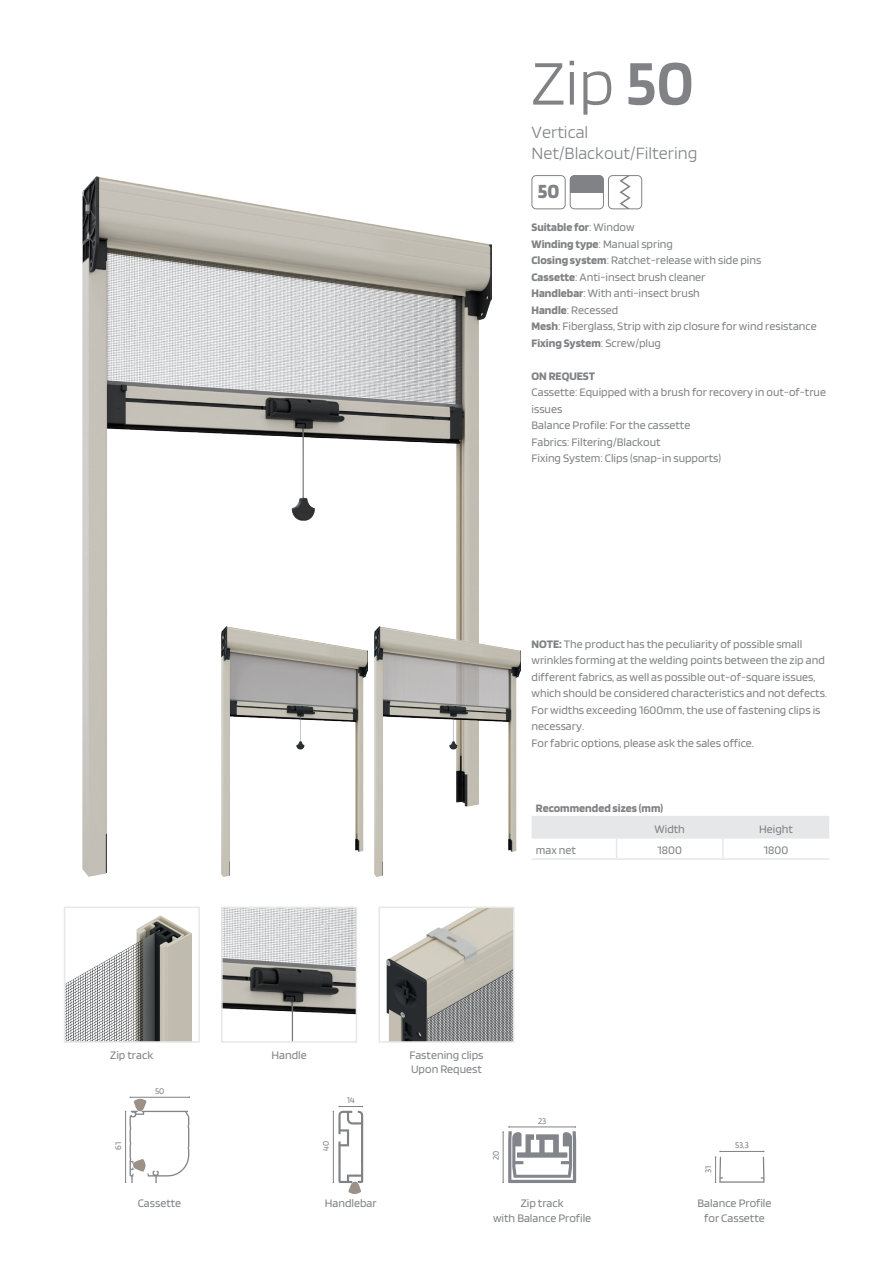
<style>
.page{position:relative;width:893px;height:1263px;background:#fff}
.page>*{position:absolute;margin:0;border:0;box-sizing:border-box;transform-origin:0 0}
.t1{font:300 66px "Blinker";color:#808285}
.t2{font:700 21px "Blinker";color:#808285}
.t3{font:300 18px/21.6px "Blinker";color:#808285}
.t4{font:12px/16.5px "Blinker";color:#808285}
.t5{font:700 12px "Blinker";color:#808285}
.t6{font:9px "Blinker";color:#808285}
.s1{font-weight:600}
.s2{font-weight:700}
</style>
<div class="page">
<img style="left:83px;top:177px;width:408px;height:700px">
<img style="left:67px;top:915px;width:124px;height:125px">
<div style="left:64px;top:907px;width:136px;height:136px;border:2px solid #e6e7e9"></div>
<img style="left:224px;top:910px;width:130px;height:130px">
<div style="left:221px;top:907px;width:136px;height:136px;border:2px solid #e6e7e9"></div>
<svg style="left:531px;top:816px;width:298px;height:42px"></svg>
<hr style="left:723px;top:837px;width:106px;height:1px;background:#e6e7e9">
<hr style="left:722px;top:838px;width:2px;height:20px;background:#e6e7e9">
<hr style="left:531px;top:858px;width:86px;height:2px;background:#e6e7e9">
<hr style="left:617px;top:858px;width:106px;height:2px;background:#e6e7e9">
<hr style="left:723px;top:858px;width:106px;height:2px;background:#e6e7e9">
<div style="left:531px;top:175px;width:35px;height:34px;border:1px solid #808285;border-radius:4px"></div>
<hr style="left:570px;top:176px;width:33px;height:1px;background:#808285">
<hr style="left:570px;top:177px;width:33px;height:1px;background:#808285">
<hr style="left:570px;top:178px;width:33px;height:1px;background:#808285">
<hr style="left:570px;top:179px;width:33px;height:1px;background:#808285">
<hr style="left:570px;top:180px;width:33px;height:1px;background:#808285">
<hr style="left:570px;top:181px;width:33px;height:1px;background:#808285">
<hr style="left:570px;top:182px;width:33px;height:1px;background:#808285">
<hr style="left:570px;top:183px;width:33px;height:1px;background:#808285">
<hr style="left:570px;top:184px;width:33px;height:1px;background:#808285">
<hr style="left:570px;top:185px;width:33px;height:1px;background:#808285">
<hr style="left:570px;top:186px;width:33px;height:1px;background:#808285">
<hr style="left:570px;top:187px;width:33px;height:1px;background:#808285">
<hr style="left:570px;top:188px;width:33px;height:1px;background:#808285">
<hr style="left:570px;top:189px;width:33px;height:1px;background:#808285">
<hr style="left:570px;top:190px;width:33px;height:1px;background:#808285">
<hr style="left:570px;top:191px;width:33px;height:2px;background:#808285">
<div style="left:570px;top:175px;width:34px;height:34px;border:1px solid #808285;border-radius:4px"></div>
<svg style="left:619px;top:177px;width:12px;height:30px"></svg>
<div style="left:608px;top:175px;width:34px;height:34px;border:1px solid #808285;border-radius:4px"></div>
<svg style="left:502px;top:1126px;width:74px;height:57px"></svg>
<img style="left:374px;top:626px;width:147px;height:251px">
<svg style="left:715px;top:1151px;width:49px;height:32px"></svg>
<svg style="left:333px;top:1106px;width:30px;height:88px"></svg>
<svg style="left:125px;top:1096px;width:65px;height:87px"></svg>
<img style="left:221px;top:626px;width:146px;height:251px">
<img style="left:387px;top:910px;width:124px;height:130px">
<div style="left:378px;top:907px;width:136px;height:136px;border:2px solid #e6e7e9"></div>
<p class="t1" style="left:531px;top:50px;width:164px">Zip <span class="s1">50</span></p>
<p class="t3" style="left:531px;top:121px;width:167px">Vertical<br>Net/Blackout/Filtering</p>
<p class="t2" style="left:538px;top:181px;width:23px">50</p>
<p class="t4" style="left:531px;top:219px;width:287px"><span class="s2">Suitable for</span>: Window<br><span class="s2">Winding type</span>: Manual spring<br><span class="s2">Closing system</span>: Ratchet-release with side pins<br><span class="s2">Cassette</span>: Anti-insect brush cleaner<br><span class="s2">Handlebar</span>: With anti-insect brush<br><span class="s2">Handle</span>: Recessed<br><span class="s2">Mesh</span>: Fiberglass, Strip with zip closure for wind resistance <span class="s2">Fixing System</span>: Screw/plug</p>
<p class="t4" style="left:531px;top:368px;width:296px"><span class="s2">ON REQUEST<br></span>Cassette: Equipped with a brush for recovery in out-of-true issues<br>Balance Profile: For the cassette<br>Fabrics: Filtering/Blackout<br>Fixing System: Clips (snap-in supports)</p>
<p class="t4" style="left:531px;top:635px;width:297px"><span class="s2">NOTE:</span> The product has the peculiarity of possible small wrinkles forming at the welding points between the zip and different fabrics, as well as possible out-of-square issues, which should be considered characteristics and not defects.<br>For widths exceeding 1600mm, the use of fastening clips is necessary.<br>For fabric options, please ask the sales office.</p>
<p class="t5" style="left:536px;top:802px;width:129px">Recommended sizes (mm)</p>
<p class="t4" style="left:654px;top:821px;width:32px">Width</p>
<p class="t4" style="left:759px;top:821px;width:35px">Height</p>
<p class="t4" style="left:536px;top:842px;width:42px">max net</p>
<p class="t4" style="left:658px;top:842px;width:26px">1800</p>
<p class="t4" style="left:764px;top:842px;width:26px">1800</p>
<p class="t4" style="left:110px;top:1046px;width:44px">Zip track</p>
<p class="t4" style="left:271px;top:1046px;width:37px">Handle</p>
<p class="t4" style="left:409px;top:1046px;width:76px">Fastening clips</p>
<p class="t4" style="left:411px;top:1061px;width:72px">Upon Request</p>
<p class="t6" style="left:155px;top:1086px;width:11px">50</p>
<p class="t6" style="left:347px;top:1096px;width:9px">14</p>
<p class="t6" style="left:114px;top:1149px;width:9px;rotate:-90deg">61</p>
<p class="t6" style="left:321px;top:1150px;width:11px;rotate:-90deg">40</p>
<p class="t6" style="left:491px;top:1160px;width:11px;rotate:-90deg">20</p>
<p class="t6" style="left:538px;top:1116px;width:10px">23</p>
<p class="t6" style="left:704px;top:1173px;width:9px;rotate:-90deg">31</p>
<p class="t6" style="left:735px;top:1141px;width:15px">53,3</p>
<p class="t4" style="left:138px;top:1195px;width:45px">Cassette</p>
<p class="t4" style="left:325px;top:1195px;width:53px">Handlebar</p>
<p class="t4" style="left:493px;top:1196px;width:100px;line-height:14.4px;text-align:center">Zip track<br>with Balance Profile</p>
<p class="t4" style="left:698px;top:1196px;width:75px;line-height:14.4px;text-align:center">Balance Profile for Cassette</p>
</div>
